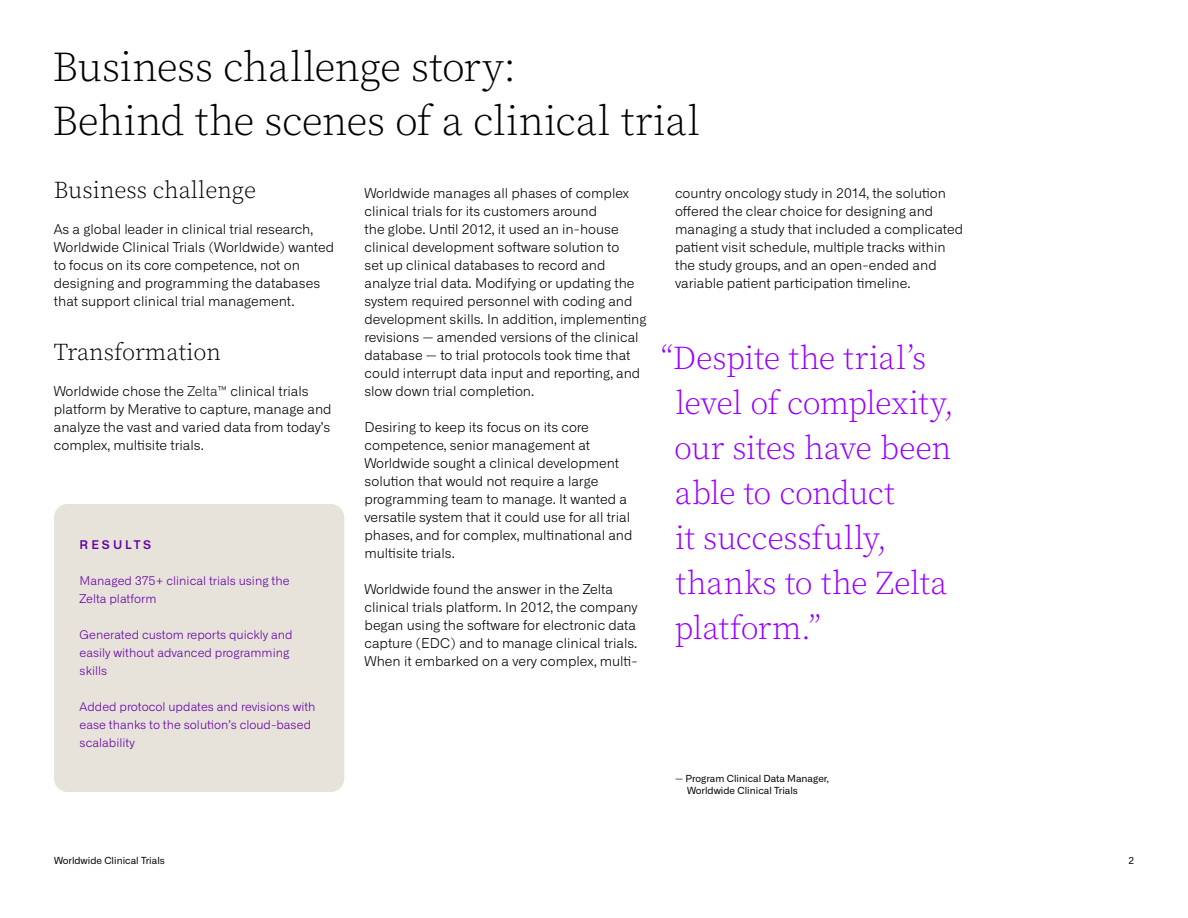
<style>
.page{position:relative;width:1188px;height:918px;background:#fff}
.page>*{position:absolute;margin:0;border:0;box-sizing:border-box;transform-origin:0 0}
.Headline_2__Source_S{font:300 42px "Source Serif Pro";letter-spacing:-.01em;color:#000}
.Pull_Quote__Source_S{font:300 33px/45px "Source Serif Pro";letter-spacing:-.01em;color:#90f}
.Standard_Copy__Allia{font:300 24px "Source Serif Pro";color:#000}
.Standard_Copy__Allia-2{font:300 13.5px/18px "Alliance No.1";color:#000}
.Small_Copy__Alliance{font:300 12px/18px "Alliance No.1";color:#6400a6}
.Eyebrow__Alliance_No{font:600 12px "Alliance No.1";letter-spacing:.245em;color:#6400a6}
.Caption__Alliance_No{font:9.75px "Alliance No.1";color:#000}
.s1{color:#20201f}
</style>
<div class="page">
<div style="left:54px;top:504px;width:290px;height:288px;background:#e7e2da;border-radius:14px"></div>
<p class="Headline_2__Source_S" style="left:52px;top:40px;width:465px">Business challenge story:</p>
<p class="Headline_2__Source_S" style="left:52px;top:94px;width:649px">Behind the scenes of a clinical trial</p>
<p class="Standard_Copy__Allia" style="left:54px;top:175px;width:204px">Business challenge</p>
<p class="Standard_Copy__Allia-2" style="left:54px;top:220px;width:282px">As a global leader in clinical trial research, Worldwide Clinical Trials (Worldwide) wanted to focus on its core competence, not on designing and programming the databases that support clinical trial management.</p>
<p class="Standard_Copy__Allia" style="left:54px;top:337px;width:169px">Transformation</p>
<p class="Standard_Copy__Allia-2" style="left:54px;top:382px;width:279px">Worldwide chose the <span class="s1">Zelta™</span> clinical trials platform by Merative to capture, manage and analyze the vast and varied data from today’s complex, multisite trials.</p>
<p class="Eyebrow__Alliance_No" style="left:80px;top:537px;width:73px">RESULTS</p>
<p class="Small_Copy__Alliance" style="left:80px;top:572px;width:211px">Managed 375+ clinical trials using the<br>Zelta platform</p>
<p class="Small_Copy__Alliance" style="left:80px;top:626px;width:214px">Generated custom reports quickly and easily without advanced programming skills</p>
<p class="Small_Copy__Alliance" style="left:80px;top:698px;width:237px">Added protocol updates and revisions with ease thanks to the solution’s cloud-based scalability</p>
<p class="Standard_Copy__Allia-2" style="left:364px;top:184px;width:284px">Worldwide manages all phases of complex clinical trials for its customers around<br>the globe. Until 2012, it used an in-house clinical development software solution to<br>set up clinical databases to record and analyze trial data. Modifying or updating the system required personnel with coding and development skills. In addition, implementing revisions — amended versions of the clinical database — to trial protocols took time that could interrupt data input and reporting, and slow down trial completion.</p>
<p class="Standard_Copy__Allia-2" style="left:364px;top:418px;width:270px">Desiring to keep its focus on its core competence, senior management at Worldwide sought a clinical development solution that would not require a large programming team to manage. It wanted a versatile system that it could use for all trial phases, and for complex, multinational and multisite trials.</p>
<p class="Standard_Copy__Allia-2" style="left:364px;top:580px;width:275px">Worldwide found the answer in the Zelta clinical trials platform. In 2012, the company began using the software for electronic data capture (EDC) and to manage clinical trials.</p>
<p class="Standard_Copy__Allia-2" style="left:364px;top:652px;width:275px">When it embarked on a very complex, multi-</p>
<p class="Standard_Copy__Allia-2" style="left:675px;top:184px;width:290px">country oncology study in 2014, the solution offered the clear choice for designing and managing a study that included a complicated patient visit schedule, multiple tracks within the study groups, and an open-ended and variable patient participation timeline.</p>
<p class="Pull_Quote__Source_S" style="left:674px;top:336px;width:281px;text-indent:-13px">“Despite the trial’s level of complexity, our sites have been able to conduct<br>it successfully, thanks to the Zelta platform.”</p>
<p class="Caption__Alliance_No" style="left:675px;top:772px;width:155px">— Program Clinical Data Manager,</p>
<p class="Caption__Alliance_No" style="left:687px;top:784px;width:112px">Worldwide Clinical Trials</p>
<p class="Caption__Alliance_No" style="left:54px;top:855px;width:112px">Worldwide Clinical Trials</p>
<p class="Caption__Alliance_No" style="left:1128px;top:855px;width:7px">2</p>
</div>
